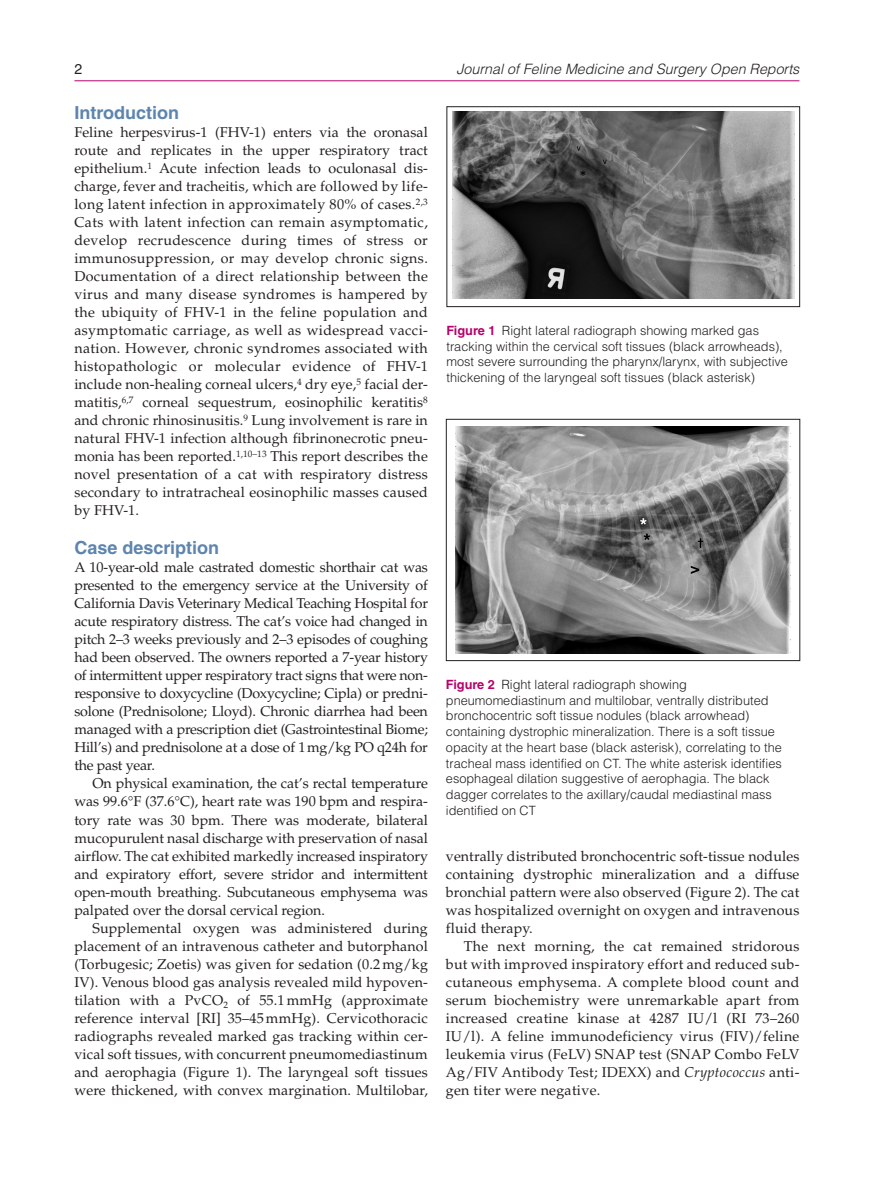
<style>
.page{position:relative;width:893px;height:1191px;background:#fff}
.page>*{position:absolute;margin:0;border:0;box-sizing:border-box;transform-origin:0 0}
.t1{font:700 18px "Helvetica LT Std";color:#5e85ae}
.t2{font:14.25px/18px "Palatino LT Std";letter-spacing:.01em;color:#231f20;text-align:justify}
.t3{font:italic 300 14.25px "Helvetica LT Std";color:#231f20}
.t4{font:14.25px "Helvetica LT Std";color:#231f20}
.t5{font:300 12.75px/15.8px "Helvetica LT Std";color:#231f20}
.s1{font-weight:700;color:#b6036c}
.s2{font-style:italic}
</style>
<div class="page">
<hr style="left:74px;top:80px;width:725px;height:1px;background:#b6036c">
<img style="left:452px;top:111px;width:342px;height:188px">
<div style="left:446px;top:106px;width:354px;height:201px;border:1px solid #231f20"></div>
<img style="left:455px;top:426px;width:336px;height:227px">
<div style="left:446px;top:419px;width:354px;height:242px;border:1px solid #231f20"></div>
<p class="t4" style="left:74px;top:61px;width:9px">2</p>
<p class="t3" style="left:456px;top:60px;width:344px">Journal of Feline Medicine and Surgery Open Reports</p>
<p class="t1" style="left:74px;top:102px;width:106px">Introduction</p>
<p class="t2" style="left:74px;top:124px;width:355px">Feline herpesvirus-1 (FHV-1) enters via the oronasal route and replicates in the upper respiratory tract epithelium.<sup>1</sup> Acute infection leads to oculonasal dis&shy;charge, fever and tracheitis, which are followed by life&shy;long latent infection in approximately 80% of cases.<sup>2,3<br></sup>Cats with latent infection can remain asymptomatic, develop recrudescence during times of stress or immunosuppression, or may develop chronic signs.<br>Documentation of a direct relationship between the virus and many disease syndromes is hampered by the ubiquity of FHV-1 in the feline population and asymptomatic carriage, as well as widespread vacci&shy;nation. However, chronic syndromes associated with histopathologic or molecular evidence of FHV-1 include non-healing corneal ulcers,<sup>4</sup> dry eye,<sup>5</sup> facial der&shy;matitis,<sup>6,7</sup> corneal sequestrum, eosinophilic keratitis<sup>8 </sup>and chronic rhinosinusitis.<sup>9</sup> Lung involvement is rare in natural FHV-1 infection although fibrinonecrotic pneu&shy;monia has been reported.<sup>1,10–13</sup> This report describes the novel presentation of a cat with respiratory distress secondary to intratracheal eosinophilic masses caused by FHV-1.</p>
<p class="t1" style="left:74px;top:537px;width:146px">Case description</p>
<p class="t2" style="left:74px;top:559px;width:355px">A 10-year-old male castrated domestic shorthair cat was presented to the emergency service at the University of California Davis Veterinary Medical Teaching Hospital for acute respiratory distress. The cat’s voice had changed in pitch 2–3 weeks previously and 2–3 episodes of coughing had been observed. The owners reported a 7-year history of intermittent upper respiratory tract signs that were non&shy;responsive to doxycycline (Doxycycline; Cipla) or predni&shy;solone (Prednisolone; Lloyd). Chronic diarrhea had been managed with a prescription diet (Gastrointestinal Biome; Hill’s) and prednisolone at a dose of 1mg/kg PO q24h for the past year.</p>
<p class="t2" style="left:74px;top:775px;width:355px;text-indent:18px">On physical examination, the cat’s rectal temperature was 99.6°F (37.6°C), heart rate was 190 bpm and respira&shy;tory rate was 30 bpm. There was moderate, bilateral mucopurulent nasal discharge with preservation of nasal airflow. The cat exhibited markedly increased inspiratory and expiratory effort, severe stridor and intermittent open-mouth breathing. Subcutaneous emphysema was palpated over the dorsal cervical region.</p>
<p class="t2" style="left:74px;top:919px;width:355px;text-indent:18px">Supplemental oxygen was administered during placement of an intravenous catheter and butorphanol (Torbugesic; Zoetis) was given for sedation (0.2mg/kg IV). Venous blood gas analysis revealed mild hypoven&shy;tilation with a PvCO<sub>2</sub> of 55.1mmHg (approximate reference interval [RI] 35–45mmHg). Cervicothoracic radiographs revealed marked gas tracking within cer&shy;vical soft tissues, with concurrent pneumomediastinum and aerophagia (Figure 1). The laryngeal soft tissues were thickened, with convex margination. Multilobar,</p>
<p class="t5" style="left:446px;top:322px;width:343px"><span class="s1">Figure 1</span> Right lateral radiograph showing marked gas tracking within the cervical soft tissues (black arrowheads), most severe surrounding the pharynx/larynx, with subjective thickening of the laryngeal soft tissues (black asterisk)</p>
<p class="t5" style="left:446px;top:676px;width:337px"><span class="s1">Figure 2</span> Right lateral radiograph showing pneumomediastinum and multilobar, ventrally distributed bronchocentric soft tissue nodules (black arrowhead) containing dystrophic mineralization. There is a soft tissue opacity at the heart base (black asterisk), correlating to the tracheal mass identified on CT. The white asterisk identifies esophageal dilation suggestive of aerophagia. The black dagger correlates to the axillary/caudal mediastinal mass identified on CT</p>
<p class="t2" style="left:446px;top:847px;width:355px">ventrally distributed bronchocentric soft-tissue nodules containing dystrophic mineralization and a diffuse bronchial pattern were also observed (Figure 2). The cat was hospitalized overnight on oxygen and intravenous fluid therapy.</p>
<p class="t2" style="left:446px;top:937px;width:355px;text-indent:18px">The next morning, the cat remained stridorous but with improved inspiratory effort and reduced sub&shy;cutaneous emphysema. A complete blood count and serum biochemistry were unremarkable apart from increased creatine kinase at 4287 IU/l (RI 73–260<br>IU/l). A feline immunodeficiency virus (FIV)/feline leukemia virus (FeLV) SNAP test (SNAP Combo FeLV Ag/FIV Antibody Test; IDEXX) and <span class="s2">Cryptococcus</span> anti&shy;gen titer were negative.</p>
</div>
